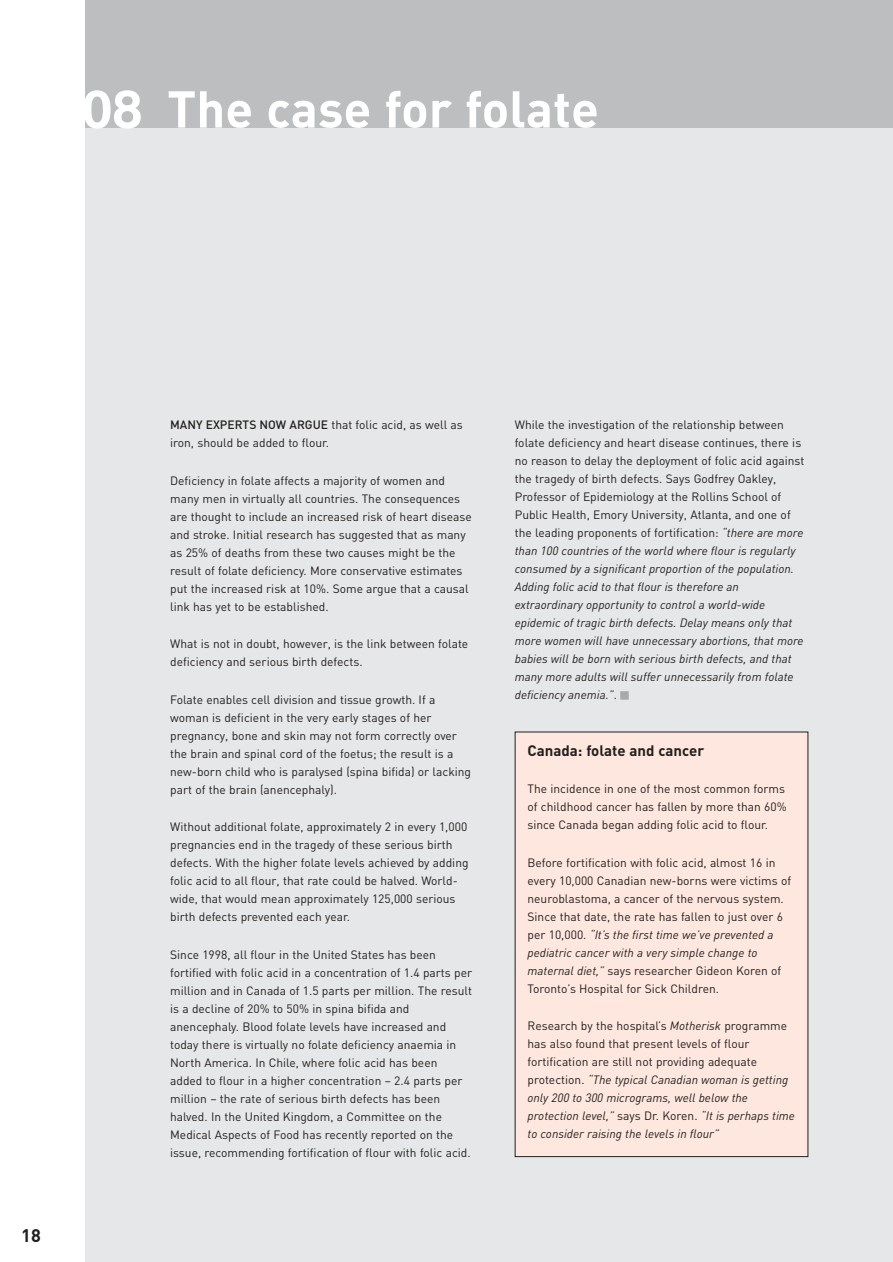
<style>
.page{position:relative;width:893px;height:1262px;background:#fff}
.page>*{position:absolute;margin:0;border:0;box-sizing:border-box;transform-origin:0 0}
.t1{font:700 51px "DIN";color:#fff}
.t2{font:700 18px "DIN";color:#231f1f}
.t3{font:700 15px "DIN";color:#231f1f}
.t4{font:12px/18px "DIN";color:#231f1f}
.t5{font:italic 12px/18px "DIN";color:#231f1f}
.s1{font-family:"Swiss 721 BT";font-size:53.25px}
.s2{font-weight:500}
.s3{font-style:normal}
.s4{font-style:italic}
</style>
<div class="page">
<div style="left:85px;top:0;width:807px;height:1262px;background:#e6e7e8"></div>
<div style="left:85px;top:0;width:807px;height:128px;background:#bcbec0"></div>
<div style="left:515px;top:732px;width:292px;height:424px;background:#fee7de"></div>
<h1 class="t1" style="left:82px;top:91px;width:518px"><span class="s1">08</span> The case for folate</h1>
<h2 class="t2" style="left:21px;top:1229px;width:21px">18</h2>
<p class="t4" style="left:170px;top:417px;width:294px"><span class="s2">MANY EXPERTS NOW ARGUE</span> that folic acid, as well as iron, should be added to flour.</p>
<p class="t4" style="left:170px;top:473px;width:303px">Deficiency in folate affects a majority of women and many men in virtually all countries. The consequences are thought to include an increased risk of heart disease and stroke. Initial research has suggested that as many as 25% of deaths from these two causes might be the result of folate deficiency. More conservative estimates put the increased risk at 10%. Some argue that a causal link has yet to be established.</p>
<p class="t4" style="left:170px;top:636px;width:299px">What is not in doubt, however, is the link between folate deficiency and serious birth defects.</p>
<p class="t4" style="left:170px;top:692px;width:302px">Folate enables cell division and tissue growth. If a woman is deficient in the very early stages of her pregnancy, bone and skin may not form correctly over the brain and spinal cord of the foetus; the result is a new-born child who is paralysed (spina bifida) or lacking part of the brain (anencephaly).</p>
<p class="t4" style="left:170px;top:819px;width:300px">Without additional folate, approximately 2 in every 1,000 pregnancies end in the tragedy of these serious birth defects. With the higher folate levels achieved by adding folic acid to all flour, that rate could be halved. World&shy;wide, that would mean approximately 125,000 serious birth defects prevented each year.</p>
<p class="t4" style="left:170px;top:947px;width:303px">Since 1998, all flour in the United States has been fortified with folic acid in a concentration of 1.4 parts per million and in Canada of 1.5 parts per million. The result is a decline of 20% to 50% in spina bifida and anencephaly. Blood folate levels have increased and today there is virtually no folate deficiency anaemia in North America. In Chile, where folic acid has been added to flour in a higher concentration – 2.4 parts per million – the rate of serious birth defects has been halved. In the United Kingdom, a Committee on the Medical Aspects of Food has recently reported on the issue, recommending fortification of flour with folic acid.</p>
<p class="t5" style="left:514px;top:417px;width:291px"><span class="s3">While the investigation of the relationship between folate deficiency and heart disease continues, there is no reason to delay the deployment of folic acid against the tragedy of birth defects. Says Godfrey Oakley, Professor of Epidemiology at the Rollins School of Public Health, Emory University, Atlanta, and one of the leading proponents of fortification:</span> “there are more than 100 countries of the world where flour is regularly consumed by a significant proportion of the population.<br>Adding folic acid to that flour is therefore an extraordinary opportunity to control a world-wide epidemic of tragic birth defects. Delay means only that more women will have unnecessary abortions, that more babies will be born with serious birth defects, and that many more adults will suffer unnecessarily from folate deficiency anemia.”<span class="s3">.</span></p>
<p class="t3" style="left:527px;top:745px;width:178px">Canada: folate and cancer</p>
<p class="t4" style="left:527px;top:781px;width:261px">The incidence in one of the most common forms of childhood cancer has fallen by more than 60% since Canada began adding folic acid to flour.</p>
<p class="t4" style="left:527px;top:855px;width:265px">Before fortification with folic acid, almost 16 in every 10,000 Canadian new-borns were victims of neuroblastoma, a cancer of the nervous system.<br>Since that date, the rate has fallen to just over 6 per 10,000. <span class="s4">“It’s the first time we’ve prevented a pediatric cancer with a very simple change to maternal diet,”</span> says researcher Gideon Koren of Toronto’s Hospital for Sick Children.</p>
<p class="t5" style="left:527px;top:1018px;width:269px"><span class="s3">Research by the hospital’s</span> Motherisk <span class="s3">programme has also found that present levels of flour fortification are still not providing adequate protection.</span> “The typical Canadian woman is getting only 200 to 300 micrograms, well below the protection level,” <span class="s3">says Dr. Koren.</span> “It is perhaps time to consider raising the levels in flour”</p>
</div>
